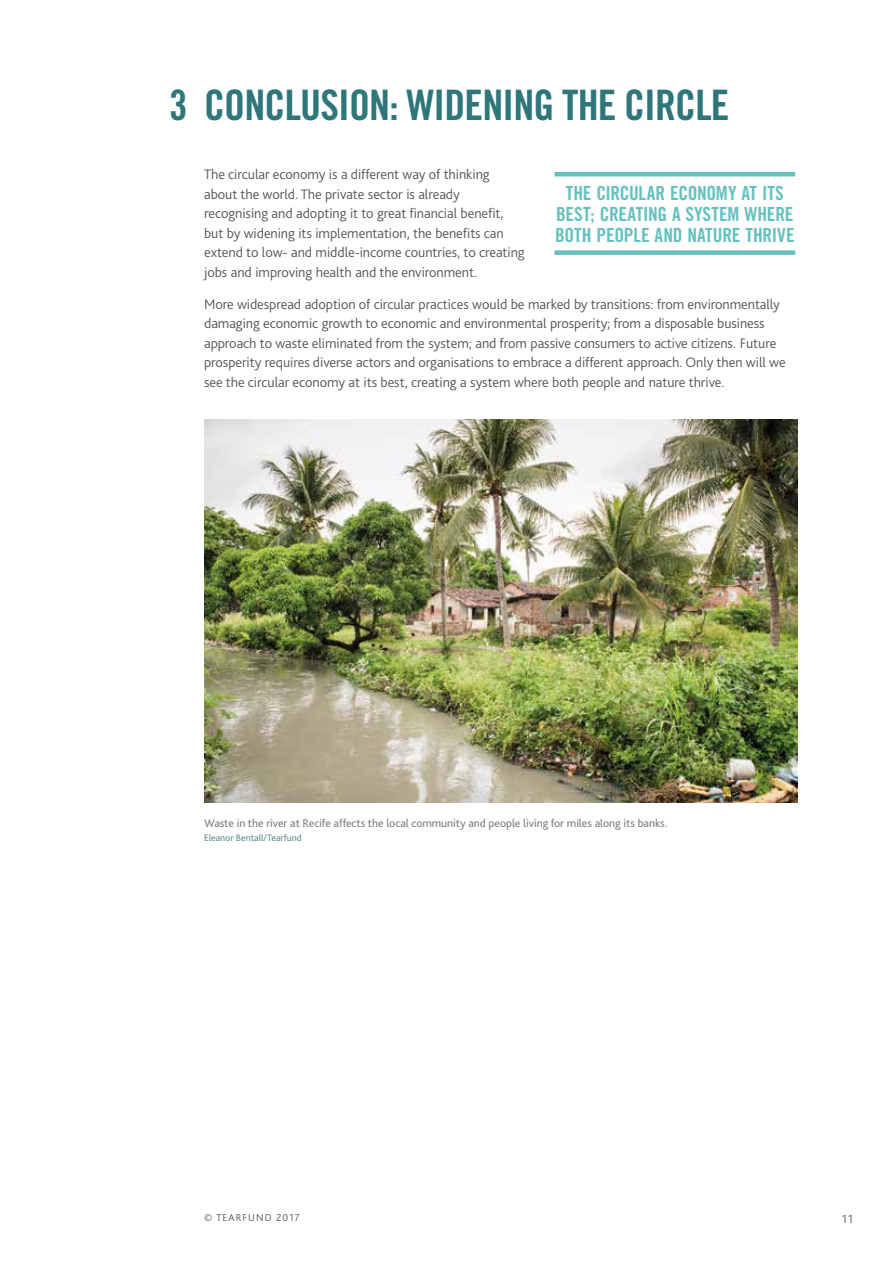
<style>
.page{position:relative;width:893px;height:1263px;background:#fff}
.page>*{position:absolute;margin:0;border:0;box-sizing:border-box;transform-origin:0 0}
.t1{font:42px "Trade Gothic Bold Cond Twenty";letter-spacing:-.02em;color:#2e767a}
.t2{font:19.5px/21px "Trade Gothic Bold Cond Twenty";letter-spacing:-.01em;color:#66c1be;text-align:center}
.t3{font:300 14.4px/19.5px "Bliss Pro";letter-spacing:-.005em;color:#575756}
.t4{font:300 12px "Bliss Pro";color:#575756}
.t5{font:11.7px "Bliss Pro";letter-spacing:-.005em;color:#7e7e7d}
.t6{font:300 10.5px "Bliss Pro";letter-spacing:.1em;color:#575756}
.t7{font:9.75px "Bliss Pro";letter-spacing:-.005em;color:#5f8d91}
</style>
<div class="page">
<img style="left:204px;top:420px;width:593px;height:382px">
<hr style="left:554px;top:172px;width:241px;height:4px;background:#66c1be">
<div style="left:554px;top:250px;width:241px;height:5px;background:#66c1be"></div>
<h1 class="t1" style="left:169px;top:79px;width:562px">3 CONCLUSION: WIDENING THE CIRCLE</h1>
<p class="t3" style="left:204px;top:164px;width:322px">The circular economy is a different way of thinking about the world. The private sector is already recognising and adopting it to great financial benefit, but by widening its implementation, the benefits can extend to low- and middle-income countries, to creating jobs and improving health and the environment.</p>
<p class="t3" style="left:204px;top:294px;width:583px">More widespread adoption of circular practices would be marked by transitions: from environmentally damaging economic growth to economic and environmental prosperity; from a disposable business approach to waste eliminated from the system; and from passive consumers to active citizens. Future prosperity requires diverse actors and organisations to embrace a different approach. Only then will we see the circular economy at its best, creating a system where both people and nature thrive.</p>
<h2 class="t2" style="left:555px;top:182px;width:241px">THE CIRCULAR ECONOMY AT ITS<br>BEST; CREATING A SYSTEM WHERE<br>BOTH PEOPLE AND NATURE THRIVE</h2>
<p class="t5" style="left:204px;top:815px;width:465px">Waste in the river at Recife affects the local community and people living for miles along its banks.</p>
<p class="t7" style="left:204px;top:832px;width:99px">Eleanor Bentall/Tearfund</p>
<p class="t6" style="left:204px;top:1211px;width:97px">© TEARFUND 2017</p>
<p class="t4" style="left:842px;top:1211px;width:13px">11</p>
</div>
